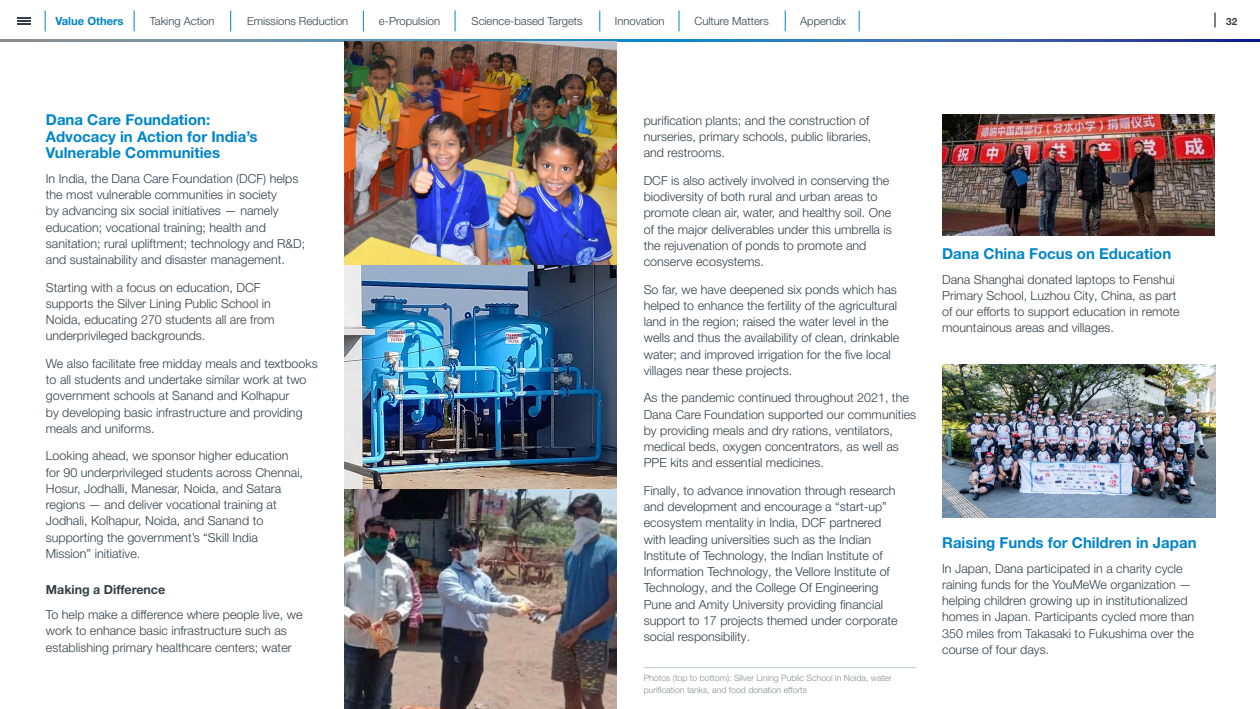
<style>
.page{position:relative;width:1260px;height:709px;background:#fff}
.page>*{position:absolute;margin:0;border:0;box-sizing:border-box;transform-origin:0 0}
.t1{font:700 15px/16.2px "Helvetica Neue LT Pro";color:#0085ca}
.t2{font:300 12.5px/16.2px "Helvetica Neue LT Pro";color:#333f48}
.t3{font:700 12.5px "Helvetica Neue LT Pro";color:#333f48}
.t4{font:300 11.25px "Helvetica Neue LT Pro";color:#333f48}
.t5{font:700 11.25px "Helvetica Neue LT Pro";color:#0085ca}
.t6{font:700 10px "Helvetica Neue LT Pro";color:#333f48}
.t7{font:300 8.75px/11.2px "Helvetica Neue LT Pro";color:#898c8e}
</style>
<div class="page">
<svg style="left:1215px;top:12px;width:1px;height:16px"></svg>
<svg style="left:0;top:40px;width:1260px;height:2px"></svg>
<svg style="left:134px;top:10px;width:1px;height:21px"></svg>
<svg style="left:230px;top:11px;width:1px;height:21px"></svg>
<svg style="left:45px;top:11px;width:1px;height:21px"></svg>
<svg style="left:17px;top:17px;width:13px;height:8px"></svg>
<svg style="left:363px;top:11px;width:1px;height:21px"></svg>
<svg style="left:455px;top:10px;width:1px;height:21px"></svg>
<svg style="left:600px;top:11px;width:1px;height:21px"></svg>
<svg style="left:679px;top:10px;width:1px;height:21px"></svg>
<svg style="left:785px;top:10px;width:1px;height:21px"></svg>
<svg style="left:859px;top:11px;width:1px;height:21px"></svg>
<img style="left:344px;top:42px;width:273px;height:446px">
<img style="left:344px;top:488px;width:273px;height:221px">
<hr style="left:644px;top:667px;width:272px;height:1px;background:#c1c6c8">
<img style="left:942px;top:115px;width:273px;height:120px">
<img style="left:942px;top:364px;width:273px;height:154px">
<p class="t5" style="left:55px;top:14px;width:70px">Value Others</p>
<p class="t4" style="left:150px;top:14px;width:66px">Taking Action</p>
<p class="t4" style="left:247px;top:14px;width:103px">Emissions Reduction</p>
<p class="t4" style="left:379px;top:14px;width:63px">e-Propulsion</p>
<p class="t4" style="left:472px;top:14px;width:113px">Science-based Targets</p>
<p class="t4" style="left:615px;top:14px;width:51px">Innovation</p>
<p class="t4" style="left:695px;top:14px;width:76px">Culture Matters</p>
<p class="t4" style="left:800px;top:14px;width:47px">Appendix</p>
<p class="t6" style="left:1226px;top:15px;width:13px">32</p>
<p class="t1" style="left:46px;top:111px;width:213px">Dana Care Foundation:<br>Advocacy in Action for India’s<br>Vulnerable Communities</p>
<p class="t2" style="left:46px;top:170px;width:261px">In India, the Dana Care Foundation (DCF) helps the most vulnerable communities in society<br>by advancing six social initiatives — namely education; vocational training; health and sanitation; rural upliftment; technology and R&amp;D; and sustainability and disaster management.</p>
<p class="t2" style="left:46px;top:279px;width:230px">Starting with a focus on education, DCF supports the Silver Lining Public School in Noida, educating 270 students all are from underprivileged backgrounds.</p>
<p class="t2" style="left:46px;top:355px;width:273px">We also facilitate free midday meals and textbooks to all students and undertake similar work at two government schools at Sanand and Kolhapur<br>by developing basic infrastructure and providing meals and uniforms.</p>
<p class="t2" style="left:46px;top:447px;width:259px">Looking ahead, we sponsor higher education for 90 underprivileged students across Chennai, Hosur, Jodhalli, Manesar, Noida, and Satara regions — and deliver vocational training at Jodhali, Kolhapur, Noida, and Sanand to supporting the government’s “Skill India Mission” initiative.</p>
<p class="t3" style="left:46px;top:582px;width:121px">Making a Difference</p>
<p class="t2" style="left:46px;top:606px;width:258px">To help make a difference where people live, we work to enhance basic infrastructure such as establishing primary healthcare centers; water</p>
<p class="t2" style="left:644px;top:112px;width:229px">purification plants; and the construction of nurseries, primary schools, public libraries, and restrooms.</p>
<p class="t2" style="left:644px;top:172px;width:250px">DCF is also actively involved in conserving the biodiversity of both rural and urban areas to promote clean air, water, and healthy soil. One of the major deliverables under this umbrella is the rejuvenation of ponds to promote and conserve ecosystems.</p>
<p class="t2" style="left:644px;top:281px;width:257px">So far, we have deepened six ponds which has helped to enhance the fertility of the agricultural land in the region; raised the water level in the wells and thus the availability of clean, drinkable water; and improved irrigation for the five local villages near these projects.</p>
<p class="t2" style="left:644px;top:389px;width:274px">As the pandemic continued throughout 2021, the Dana Care Foundation supported our communities by providing meals and dry rations, ventilators, medical beds, oxygen concentrators, as well as PPE kits and essential medicines.</p>
<p class="t2" style="left:644px;top:482px;width:256px">Finally, to advance innovation through research and development and encourage a “start-up” ecosystem mentality in India, DCF partnered with leading universities such as the Indian Institute of Technology, the Indian Institute of Information Technology, the Vellore Institute of Technology, and the College Of Engineering Pune and Amity University providing financial support to 17 projects themed under corporate social responsibility.</p>
<p class="t7" style="left:644px;top:672px;width:250px">Photos (top to bottom): Silver Lining Public School in Noida, water purification tanks, and food donation efforts</p>
<p class="t1" style="left:942px;top:245px;width:231px">Dana China Focus on Education</p>
<p class="t2" style="left:942px;top:271px;width:239px">Dana Shanghai donated laptops to Fenshui Primary School, Luzhou City, China, as part of our efforts to support education in remote mountainous areas and villages.</p>
<p class="t1" style="left:942px;top:534px;width:256px">Raising Funds for Children in Japan</p>
<p class="t2" style="left:942px;top:560px;width:254px">In Japan, Dana participated in a charity cycle raining funds for the YouMeWe organization — helping children growing up in institutionalized homes in Japan. Participants cycled more than 350 miles from Takasaki to Fukushima over the course of four days.</p>
</div>
